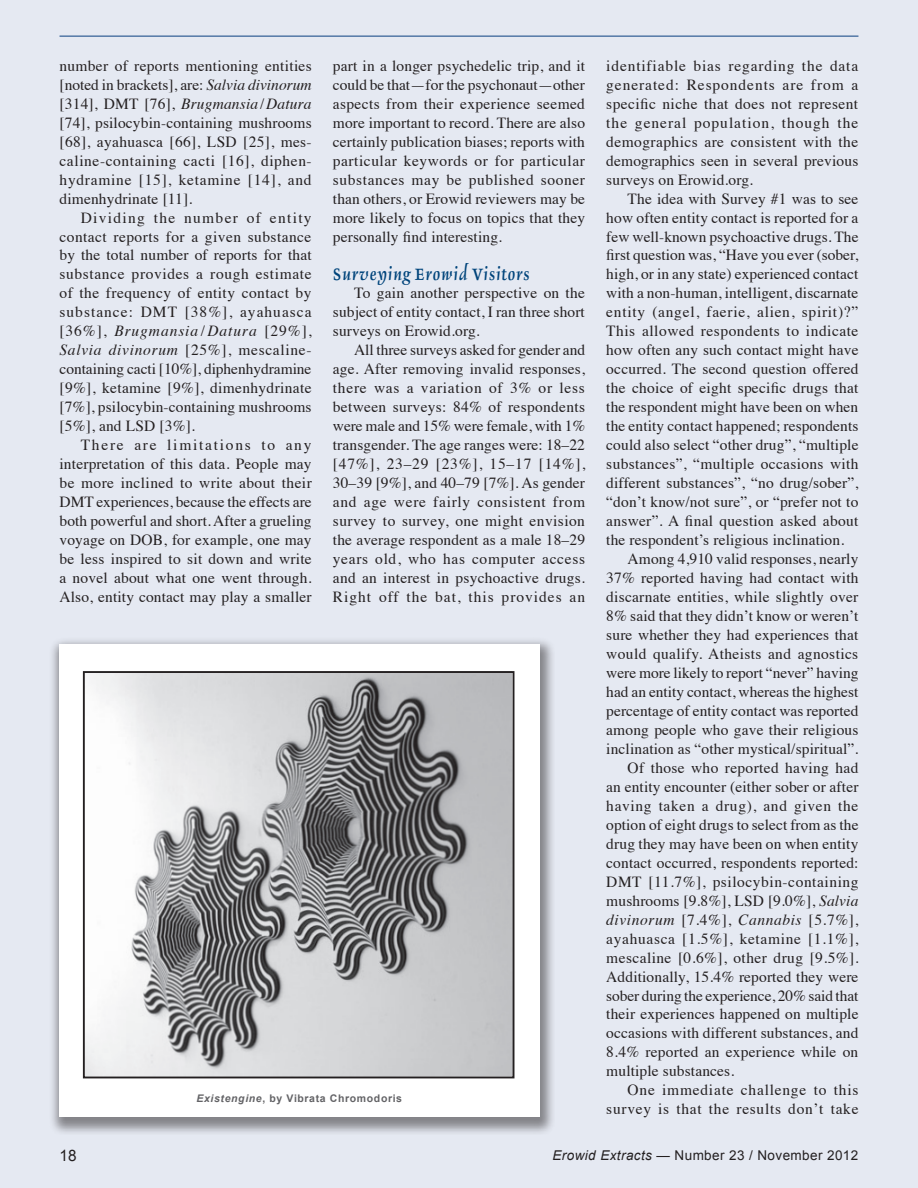
<style>
.page{position:relative;width:918px;height:1188px;background:#e5e9f2}
.page>*{position:absolute;margin:0;border:0;box-sizing:border-box;transform-origin:0 0}
.Header_-_Sub_1_4-22{font:21.9px "Delphin IIA";letter-spacing:.045em;color:#00447b;scale:.88 1}
.t1{font:15.75px "Arial";color:#231f20}
.Body_-_Default_-_23{font:15.45px/19px "Times";letter-spacing:.01em;color:#231f20;text-align:justify}
.Body_-_Default_-_23-2{font:15.45px/18.9px "Times";letter-spacing:.05em;color:#231f20;text-align:right}
.t2{font:13.5px "Arial";letter-spacing:.03em;color:#231f20}
.Photo_-_Description{font:700 10.5px "Arial";letter-spacing:.06em;color:#636366}
.s1{font-style:italic}
</style>
<div class="page">
<hr style="left:60px;top:35px;width:798px;height:2px;background:#5378a6">
<div style="left:47px;top:635px;width:508px;height:500px;background:#231f20;opacity:.5"></div>
<div style="left:60px;top:645px;width:480px;height:472px;background:#fff"></div>
<img style="left:86px;top:674px;width:425px;height:401px">
<div style="left:83px;top:671px;width:431px;height:407px;border:2px solid #231f20"></div>
<p class="Body_-_Default_-_23" style="left:60px;top:55px;width:254px">number of reports mentioning entities [noted in brackets], are: <span class="s1">Salvia divinorum </span>[314], DMT [76], <span class="s1">Brugmansia</span>/<span class="s1">Datura </span>[74], psilocybin-containing mushrooms [68], ayahuasca [66], LSD [25], mes&shy;caline-containing cacti [16], diphen&shy;hydramine [15], ketamine [14], and dimenhydrinate [11].</p>
<p class="Body_-_Default_-_23" style="left:60px;top:207px;width:254px;text-indent:21px">Dividing the number of entity contact reports for a given substance by the total number of reports for that substance provides a rough estimate of the frequency of entity contact by substance: DMT [38%], ayahuasca [36%], <span class="s1">Brugmansia</span>/<span class="s1">Datura</span> [29%], <span class="s1">Salvia divinorum</span> [25%], mescaline&shy;containing cacti [10%], diphenhydramine [9%], ketamine [9%], dimenhydrinate [7%], psilocybin-containing mushrooms [5%], and LSD [3%].</p>
<p class="Body_-_Default_-_23" style="left:60px;top:434px;width:254px;text-indent:21px">There are limitations to any interpretation of this data. People may be more inclined to write about their DMT experiences, because the effects are both powerful and short. After a grueling voyage on DOB, for example, one may be less inspired to sit down and write a novel about what one went through.<br>Also, entity contact may play a smaller</p>
<p class="Body_-_Default_-_23" style="left:333px;top:55px;width:254px">part in a longer psychedelic trip, and it could be that—for the psychonaut—other aspects from their experience seemed more important to record. There are also certainly publication biases; reports with particular keywords or for particular substances may be published sooner than others, or Erowid reviewers may be more likely to focus on topics that they personally find interesting.</p>
<p class="Header_-_Sub_1_4-22" style="left:333px;top:262px;width:225px">Surveying Erowid Visitors</p>
<p class="Body_-_Default_-_23" style="left:333px;top:283px;width:254px;text-indent:21px">To gain another perspective on the subject of entity contact, I ran three short surveys on Erowid.org.</p>
<p class="Body_-_Default_-_23" style="left:333px;top:339px;width:254px;text-indent:21px">All three surveys asked for gender and age. After removing invalid responses, there was a variation of 3% or less between surveys: 84% of respondents were male and 15% were female, with 1% transgender. The age ranges were: 18–22 [47%], 23–29 [23%], 15–17 [14%], 30–39 [9%], and 40–79 [7%]. As gender and age were fairly consistent from survey to survey, one might envision the average respondent as a male 18–29 years old, who has computer access and an interest in psychoactive drugs.<br>Right off the bat, this provides an</p>
<p class="Photo_-_Description" style="left:197px;top:1091px;width:207px"><span class="s1">Existengine</span>, by Vibrata Chromodoris</p>
<p class="Body_-_Default_-_23" style="left:606px;top:55px;width:254px">identifiable bias regarding the data generated: Respondents are from a specific niche that does not represent the general population, though the demographics are consistent with the demographics seen in several previous surveys on Erowid.org.</p>
<p class="Body_-_Default_-_23" style="left:606px;top:188px;width:254px;text-indent:21px">The idea with Survey #1 was to see how often entity contact is reported for a few well-known psychoactive drugs. The first question was, “Have you ever (sober, high, or in any state) experienced contact with a non-human, intelligent, discarnate entity (angel, faerie, alien, spirit)?” This allowed respondents to indicate how often any such contact might have occurred. The second question offered the choice of eight specific drugs that the respondent might have been on when the entity contact happened; respondents could also select “other drug”, “multiple substances”, “multiple occasions with different substances”, “no drug/sober”, “don’t know/not sure”, or “prefer not to answer”. A final question asked about the respondent’s religious inclination.</p>
<p class="Body_-_Default_-_23" style="left:606px;top:548px;width:254px;text-indent:21px">Among 4,910 valid responses, nearly 37% reported having had contact with discarnate entities, while slightly over 8% said that they didn’t know or weren’t sure whether they had experiences that would qualify. Atheists and agnostics were more likely to report “never” having had an entity contact, whereas the highest percentage of entity contact was reported among people who gave their religious inclination as “other mystical/spiritual”.</p>
<p class="Body_-_Default_-_23" style="left:606px;top:757px;width:254px;text-indent:21px">Of those who reported having had an entity encounter (either sober or after having taken a drug), and given the option of eight drugs to select from as the drug they may have been on when entity contact occurred, respondents reported:<br>DMT [11.7%], psilocybin-containing mushrooms [9.8%], LSD [9.0%], <span class="s1">Salvia divinorum</span> [7.4%], <span class="s1">Cannabis</span> [5.7%], ayahuasca [1.5%], ketamine [1.1%], mescaline [0.6%], other drug [9.5%].<br>Additionally, 15.4% reported they were sober during the experience, 20% said that their experiences happened on multiple occasions with different substances, and 8.4% reported an experience while on multiple substances.</p>
<p class="Body_-_Default_-_23-2" style="left:606px;top:1079px;width:254px">One immediate challenge to this survey is that the results don’t take</p>
<p class="t1" style="left:60px;top:1145px;width:19px">18</p>
<p class="t2" style="left:553px;top:1146px;width:307px"><span class="s1">Erowid Extracts</span> — Number 23 / November 2012</p>
</div>
